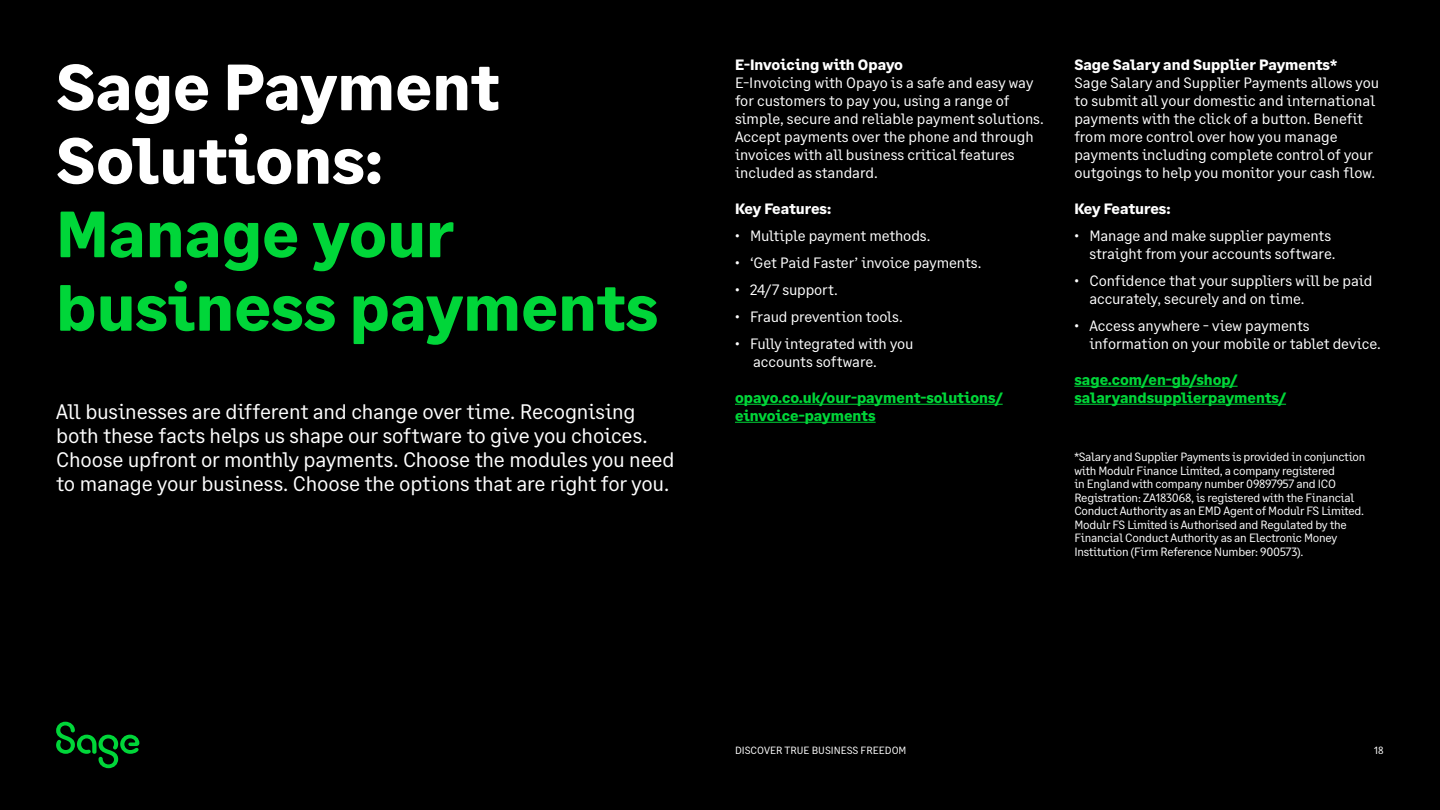
<style>
.page{position:relative;width:1440px;height:810px;background:#000}
.page>*{position:absolute;margin:0;border:0;box-sizing:border-box;transform-origin:0 0}
.H1_Large_Header{font:700 65.25px/73.5px "Sage Text";color:#00d639}
.H1_Intro{font:21px/24px "Sage Text";letter-spacing:-.01em;color:#fff}
.Body_Copy{font:15px/18px "Sage Text";letter-spacing:-.005em;color:#fff}
.Body_Copy-2{font:700 15px/18px "Sage Text";color:#00d639}
.Body_Sub_Title{font:700 15px "Sage Text";color:#fff}
.t1{font:12px/13.5px "Sage Text";letter-spacing:-.02em;color:#fff}
.t2{font:10.5px "Sage Text";color:#fff}
.s1{color:#fff}
</style>
<div class="page">
<hr style="left:735px;top:404px;width:268px;height:1px;background:#00d639">
<hr style="left:735px;top:422px;width:141px;height:1px;background:#00d639">
<hr style="left:1074px;top:386px;width:164px;height:1px;background:#00d639">
<hr style="left:1074px;top:404px;width:212px;height:1px;background:#00d639">
<svg style="left:56px;top:722px;width:83px;height:46px"></svg>
<p class="H1_Large_Header" style="left:56px;top:52px;width:604px"><span class="s1">Sage Payment<br>Solutions:<br></span>Manage your business payments</p>
<p class="H1_Intro" style="left:56px;top:400px;width:620px">All businesses are different and change over time. Recognising both these facts helps us shape our software to give you choices.<br>Choose upfront or monthly payments. Choose the modules you need to manage your business. Choose the options that are right for you.</p>
<p class="Body_Sub_Title" style="left:735px;top:55px;width:170px">E-Invoicing with Opayo</p>
<p class="Body_Copy" style="left:735px;top:74px;width:310px">E-Invoicing with Opayo is a safe and easy way for customers to pay you, using a range of simple, secure and reliable payment solutions.<br>Accept payments over the phone and through invoices with all business critical features included as standard.</p>
<p class="Body_Sub_Title" style="left:735px;top:199px;width:98px">Key Features:</p>
<p class="Body_Copy" style="left:735px;top:227px;width:197px">• Multiple payment methods.</p>
<p class="Body_Copy" style="left:735px;top:254px;width:248px">• ‘Get Paid Faster’ invoice payments.</p>
<p class="Body_Copy" style="left:735px;top:281px;width:104px">• 24/7 support.</p>
<p class="Body_Copy" style="left:735px;top:308px;width:169px">• Fraud prevention tools.</p>
<p class="Body_Copy" style="left:753px;top:335px;width:162px;text-indent:-18px">• Fully integrated with you accounts software.</p>
<p class="Body_Copy-2" style="left:735px;top:389px;width:269px">opayo.co.uk/our-payment-solutions/ einvoice-payments</p>
<p class="Body_Sub_Title" style="left:1074px;top:55px;width:264px">Sage Salary and Supplier Payments*</p>
<p class="Body_Copy" style="left:1074px;top:74px;width:306px">Sage Salary and Supplier Payments allows you to submit all your domestic and international payments with the click of a button. Benefit from more control over how you manage payments including complete control of your outgoings to help you monitor your cash flow.</p>
<p class="Body_Sub_Title" style="left:1074px;top:199px;width:98px">Key Features:</p>
<p class="Body_Copy" style="left:1074px;top:227px;width:263px;text-align:right">• Manage and make supplier payments straight from your accounts software.</p>
<p class="Body_Copy" style="left:1089px;top:272px;width:285px;text-indent:-15px">• Confidence that your suppliers will be paid accurately, securely and on time.</p>
<p class="Body_Copy" style="left:1089px;top:317px;width:293px;text-indent:-15px">• Access anywhere - view payments information on your mobile or tablet device.</p>
<p class="Body_Copy-2" style="left:1074px;top:371px;width:213px">sage.com/en-gb/shop/ salaryandsupplierpayments/</p>
<p class="t1" style="left:1074px;top:450px;width:293px">*Salary and Supplier Payments is provided in conjunction with Modulr Finance Limited, a company registered<br>in England with company number 09897957 and ICO Registration: ZA183068, is registered with the Financial Conduct Authority as an EMD Agent of Modulr FS Limited.<br>Modulr FS Limited is Authorised and Regulated by the Financial Conduct Authority as an Electronic Money Institution (Firm Reference N umber: 900573).</p>
<p class="t2" style="left:735px;top:744px;width:14px">Disco</p>
<p class="t2" style="left:764px;top:744px;width:84px">ver true busi ness</p>
<p class="t2" style="left:861px;top:744px;width:14px">freedom</p>
</div>
